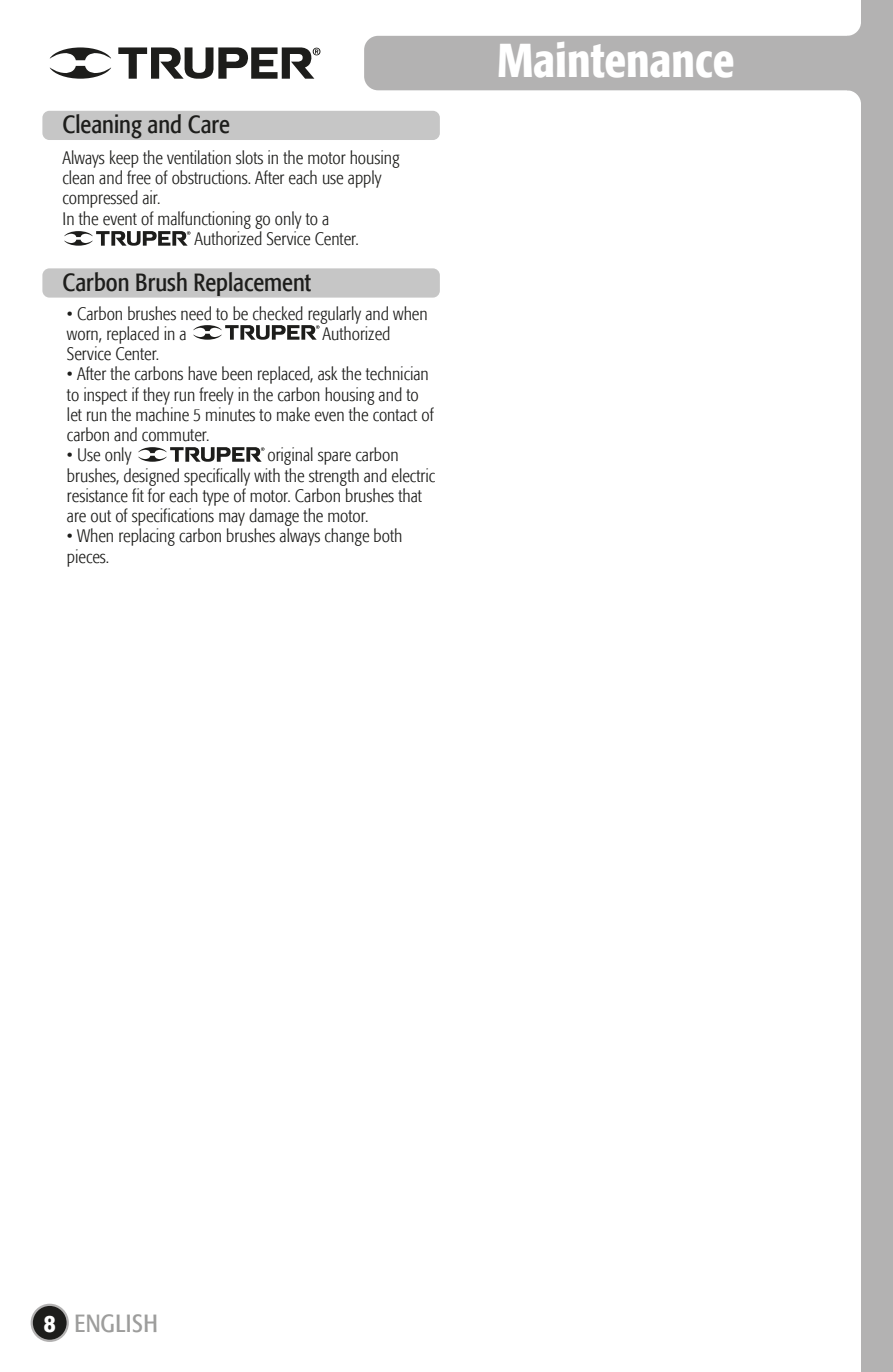
<style>
.page{position:relative;width:893px;height:1372px;background:#fff}
.page>*{position:absolute;margin:0;border:0;box-sizing:border-box;transform-origin:0 0}
.t1{font:500 condensed 47.25px "Formata";color:#fff}
.t2{font:condensed 24.75px "Formata";color:#1d1d1b}
.t3{font:condensed 24.75px "Formata";letter-spacing:.02em;color:#9d9d9c}
.t4{font:500 condensed 24.75px "Formata";color:#fff}
.t5{font:300 condensed 18px/20.2px "Formata";color:#1d1d1b}
</style>
<div class="page">
<div style="left:364px;top:36px;width:497px;height:54px;background:#b3b2b2;border-radius:14px"></div>
<svg style="left:847px;top:24px;width:14px;height:78px"></svg>
<div style="left:861px;top:0;width:32px;height:1371px;background:#b3b2b2"></div>
<div style="left:42px;top:111px;width:398px;height:29px;background:#c6c6c6;border-radius:7px"></div>
<div style="left:42px;top:268px;width:398px;height:29px;background:#c6c6c6;border-radius:7px"></div>
<div style="left:32px;top:1304px;width:36px;height:36px;background:#1d1d1b;border-radius:50%"></div>
<div style="left:31px;top:1303px;width:38px;height:38px;border:2px solid #b3b2b2;border-radius:50%"></div>
<svg style="left:50px;top:47px;width:270px;height:32px"></svg>
<svg style="left:64px;top:231px;width:126px;height:15px"></svg>
<svg style="left:193px;top:325px;width:126px;height:15px"></svg>
<svg style="left:138px;top:447px;width:126px;height:14px"></svg>
<h2 class="t2" style="left:63px;top:110px;width:169px">Cleaning and Care</h2>
<p class="t5" style="left:63px;top:148px;width:338px">Always keep the ventilation slots in the motor housing</p>
<p class="t5" style="left:63px;top:168px;width:320px">clean and free of obstructions. After each use apply</p>
<p class="t5" style="left:63px;top:188px;width:99px">compressed air.</p>
<p class="t5" style="left:63px;top:208px;width:268px">In the event of malfunctioning go only to a</p>
<p class="t5" style="left:194px;top:229px;width:166px">Authorized Service Center.</p>
<h2 class="t2" style="left:63px;top:268px;width:250px">Carbon Brush Replacement</h2>
<p class="t5" style="left:67px;top:303px;width:362px">• Carbon brushes need to be checked regularly and when worn, replaced in a</p>
<p class="t5" style="left:323px;top:323px;width:69px">Authorized</p>
<p class="t5" style="left:67px;top:344px;width:94px">Service Center.</p>
<p class="t5" style="left:67px;top:364px;width:368px">• After the carbons have been replaced, ask the technician to inspect if they run freely in the carbon housing and to let run the machine 5 minutes to make even the contact of carbon and commuter.</p>
<p class="t5" style="left:67px;top:445px;width:66px">• Use only</p>
<p class="t5" style="left:67px;top:445px;width:370px;text-indent:200px">original spare carbon brushes, designed specifically with the strength and electric resistance fit for each type of motor. Carbon brushes that are out of specifications may damage the motor.</p>
<p class="t5" style="left:67px;top:526px;width:337px">• When replacing carbon brushes always change both pieces.</p>
<h1 class="t1" style="left:497px;top:32px;width:239px">Maintenance</h1>
<h2 class="t4" style="left:44px;top:1307px;width:13px">8</h2>
<h2 class="t3" style="left:74px;top:1308px;width:85px">ENGLISH</h2>
</div>
